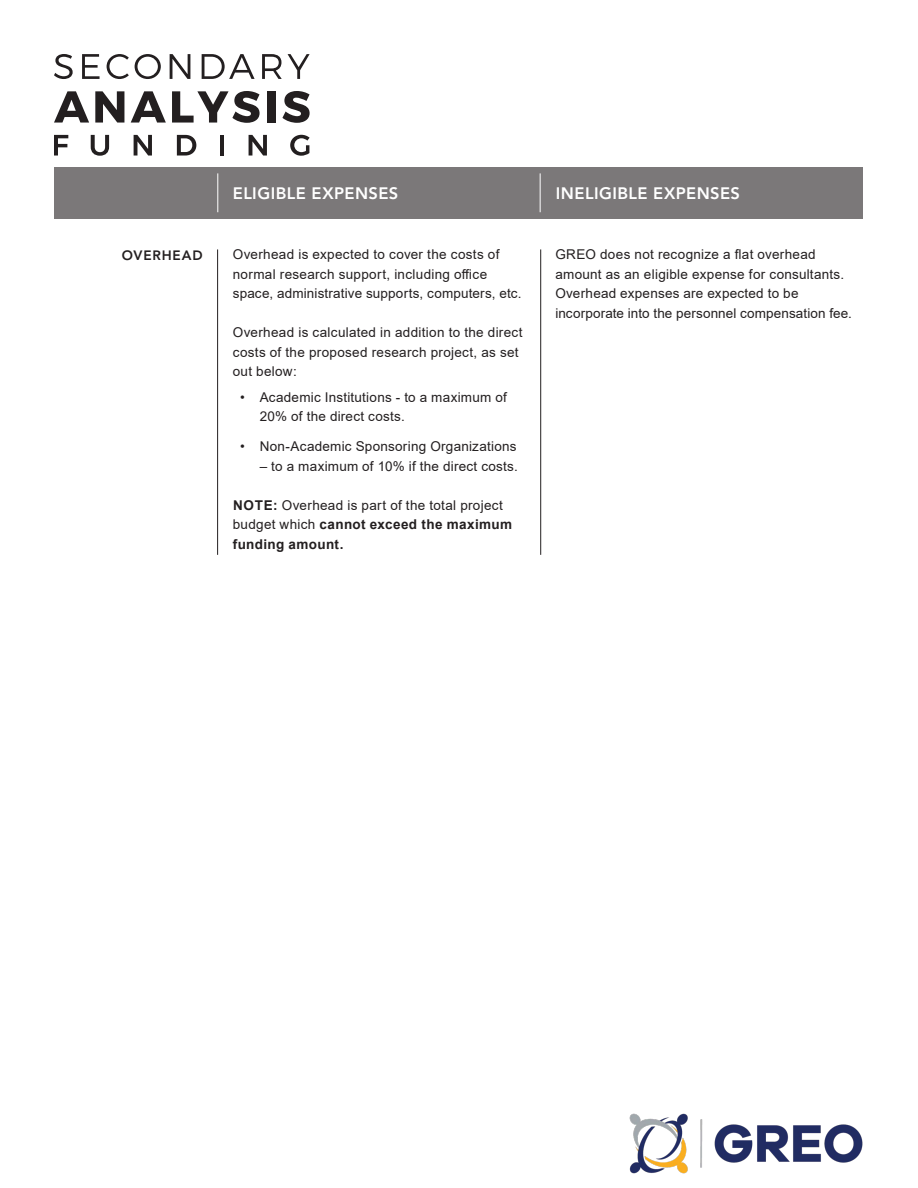
<style>
.page{position:relative;width:918px;height:1188px;background:#fff}
.page>*{position:absolute;margin:0;border:0;box-sizing:border-box;transform-origin:0 0}
.t1{font:800 16.5px "Avenir LT Std";letter-spacing:.025em;color:#fff}
.t2{font:13.5px/19.5px "Arial";letter-spacing:.02em;color:#231f20}
.t3{font:800 13.5px "Avenir LT Std";letter-spacing:.065em;color:#231f20}
.s1{font-weight:700}
</style>
<div class="page">
<div style="left:55px;top:167px;width:808px;height:52px;background:#7b7879"></div>
<hr style="left:217px;top:249px;width:1px;height:306px;background:#231f20">
<hr style="left:540px;top:249px;width:1px;height:306px;background:#231f20">
<hr style="left:217px;top:173px;width:1px;height:39px;background:#fff">
<hr style="left:540px;top:173px;width:1px;height:39px;background:#fff">
<svg style="left:54px;top:54px;width:19px;height:25px"></svg>
<svg style="left:82px;top:54px;width:18px;height:25px"></svg>
<svg style="left:107px;top:54px;width:22px;height:25px"></svg>
<svg style="left:135px;top:54px;width:26px;height:25px"></svg>
<svg style="left:170px;top:54px;width:20px;height:25px"></svg>
<svg style="left:202px;top:54px;width:53px;height:25px"></svg>
<svg style="left:262px;top:54px;width:20px;height:25px"></svg>
<svg style="left:288px;top:54px;width:22px;height:25px"></svg>
<svg style="left:54px;top:91px;width:35px;height:32px"></svg>
<svg style="left:95px;top:91px;width:29px;height:32px"></svg>
<svg style="left:131px;top:91px;width:35px;height:32px"></svg>
<svg style="left:172px;top:91px;width:88px;height:32px"></svg>
<div style="left:267px;top:91px;width:8px;height:32px;background:#231f20"></div>
<svg style="left:282px;top:91px;width:28px;height:32px"></svg>
<svg style="left:54px;top:135px;width:14px;height:21px"></svg>
<svg style="left:91px;top:135px;width:18px;height:21px"></svg>
<svg style="left:134px;top:135px;width:18px;height:21px"></svg>
<svg style="left:177px;top:135px;width:19px;height:21px"></svg>
<hr style="left:220px;top:135px;width:4px;height:21px;background:#231f20">
<svg style="left:249px;top:135px;width:18px;height:21px"></svg>
<svg style="left:290px;top:135px;width:20px;height:21px"></svg>
<img style="left:629px;top:1114px;width:234px;height:59px">
<p class="t3" style="left:122px;top:247px;width:83px">OVERHEAD</p>
<p class="t1" style="left:233px;top:184px;width:167px">ELIGIBLE EXPENSES</p>
<p class="t2" style="left:233px;top:245px;width:290px">Overhead is expected to cover the costs of normal research support, including office space, administrative supports, computers, etc.</p>
<p class="t2" style="left:233px;top:323px;width:291px">Overhead is calculated in addition to the direct costs of the proposed research project, as set out below:</p>
<p class="t2" style="left:260px;top:387px;width:248px;text-indent:-19px">• Academic Institutions - to a maximum of<br>20% of the direct costs.</p>
<p class="t2" style="left:240px;top:437px;width:278px">• Non-Academic Sponsoring Organizations</p>
<p class="t2" style="left:260px;top:456px;width:260px">– to a maximum of 10% if the direct costs.</p>
<p class="t2" style="left:233px;top:495px;width:281px"><span class="s1">NOTE:</span> Overhead is part of the total project budget which <span class="s1">cannot exceed the maximum funding amount.</span></p>
<p class="t1" style="left:556px;top:184px;width:186px">INELIGIBLE EXPENSES</p>
<p class="t2" style="left:555px;top:245px;width:298px">GREO does not recognize a flat overhead amount as an eligible expense for consultants.<br>Overhead expenses are expected to be incorporate into the personnel compensation fee.</p>
</div>
